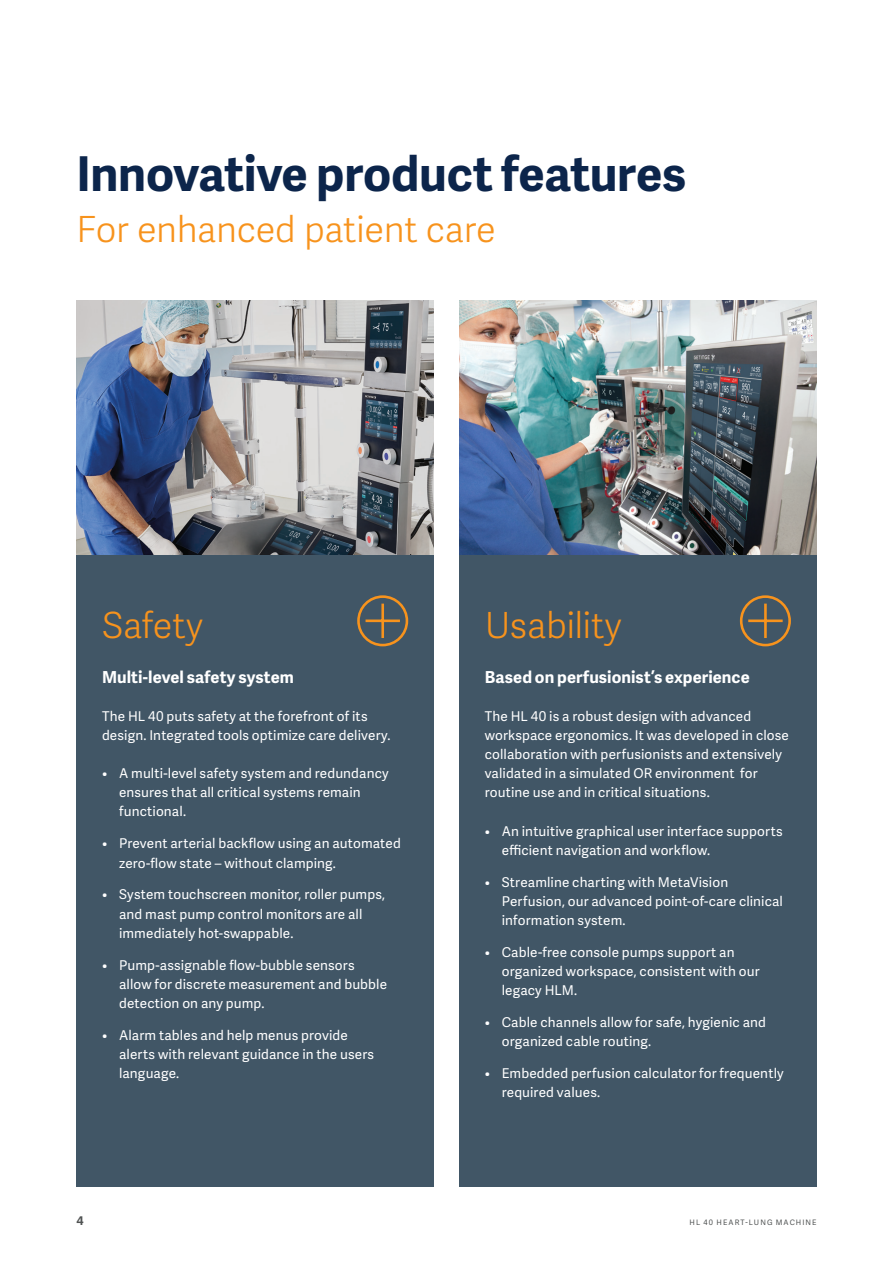
<style>
.page{position:relative;width:893px;height:1263px;background:#fff}
.page>*{position:absolute;margin:0;border:0;box-sizing:border-box;transform-origin:0 0}
.t1{font:700 48px "Adelle Sans";letter-spacing:-.005em;color:#0c254b}
.t2{font:300 36px "Adelle Sans";letter-spacing:-.01em;color:#f7931d}
.t3{font:700 16.5px "Adelle Sans";letter-spacing:.005em;color:#fff}
.t4{font:13.5px/19.2px "Adelle Sans";letter-spacing:.01em;color:#fff}
.t5{font:700 12px "Adelle Sans";color:#505353}
.t6{font:7.5px "Adelle Sans";letter-spacing:.135em;color:#505353}
</style>
<div class="page">
<div style="left:459px;top:555px;width:357px;height:631px;background:#415666"></div>
<div style="left:740px;top:595px;width:51px;height:51px;border:3px solid #f7931d;border-radius:50%"></div>
<hr style="left:764px;top:604px;width:3px;height:34px;background:#f7931d">
<hr style="left:748px;top:619px;width:35px;height:3px;background:#f7931d">
<div style="left:77px;top:555px;width:357px;height:631px;background:#415666"></div>
<div style="left:357px;top:595px;width:51px;height:51px;border:3px solid #f7931d;border-radius:50%"></div>
<hr style="left:381px;top:604px;width:3px;height:34px;background:#f7931d">
<hr style="left:366px;top:619px;width:34px;height:3px;background:#f7931d">
<img style="left:77px;top:300px;width:357px;height:255px">
<img style="left:459px;top:300px;width:357px;height:255px">
<h1 class="t1" style="left:77px;top:139px;width:611px">Innovative product features</h1>
<h2 class="t2" style="left:77px;top:204px;width:421px">For enhanced patient care</h2>
<h2 class="t2" style="left:102px;top:599px;width:103px">Safety</h2>
<p class="t3" style="left:102px;top:664px;width:193px">Multi-level safety system</p>
<p class="t4" style="left:102px;top:706px;width:290px">The HL 40 puts safety at the forefront of its design. Integrated tools optimize care delivery.</p>
<p class="t4" style="left:119px;top:763px;width:271px;text-indent:-17px">• A multi-level safety system and redundancy ensures that all critical systems remain functional.</p>
<p class="t4" style="left:119px;top:833px;width:283px;text-indent:-17px">• Prevent arterial backflow using an automated zero-flow state – without clamping.</p>
<p class="t4" style="left:119px;top:884px;width:268px;text-indent:-17px">• System touchscreen monitor, roller pumps, and mast pump control monitors are all immediately hot-swappable.</p>
<p class="t4" style="left:119px;top:955px;width:270px;text-indent:-17px">• Pump-assignable flow-bubble sensors allow for discrete measurement and bubble detection on any pump.</p>
<p class="t4" style="left:119px;top:1025px;width:257px;text-indent:-17px">• Alarm tables and help menus provide alerts with relevant guidance in the users language.</p>
<h2 class="t2" style="left:485px;top:599px;width:138px">Usability</h2>
<p class="t3" style="left:485px;top:664px;width:266px">Based on perfusionist’s experience</p>
<p class="t4" style="left:485px;top:706px;width:306px">The HL 40 is a robust design with advanced workspace ergonomics. It was developed in close collaboration with perfusionists and extensively validated in a simulated OR environment for routine use and in critical situations.</p>
<p class="t4" style="left:502px;top:821px;width:282px;text-indent:-17px">• An intuitive graphical user interface supports efficient navigation and workflow.</p>
<p class="t4" style="left:502px;top:872px;width:283px;text-indent:-17px">• Streamline charting with MetaVision<br>Perfusion, our advanced point-of-care clinical information system.</p>
<p class="t4" style="left:502px;top:942px;width:259px;text-indent:-17px">• Cable-free console pumps support an organized workspace, consistent with our legacy HLM.</p>
<p class="t4" style="left:502px;top:1012px;width:266px;text-indent:-17px">• Cable channels allow for safe, hygienic and organized cable routing.</p>
<p class="t4" style="left:502px;top:1063px;width:284px;text-indent:-17px">• Embedded perfusion calculator for frequently required values.</p>
<p class="t5" style="left:77px;top:1211px;width:9px">4</p>
<p class="t6" style="left:690px;top:1217px;width:128px">HL 40 HEART-LUNG MACHINE</p>
</div>
